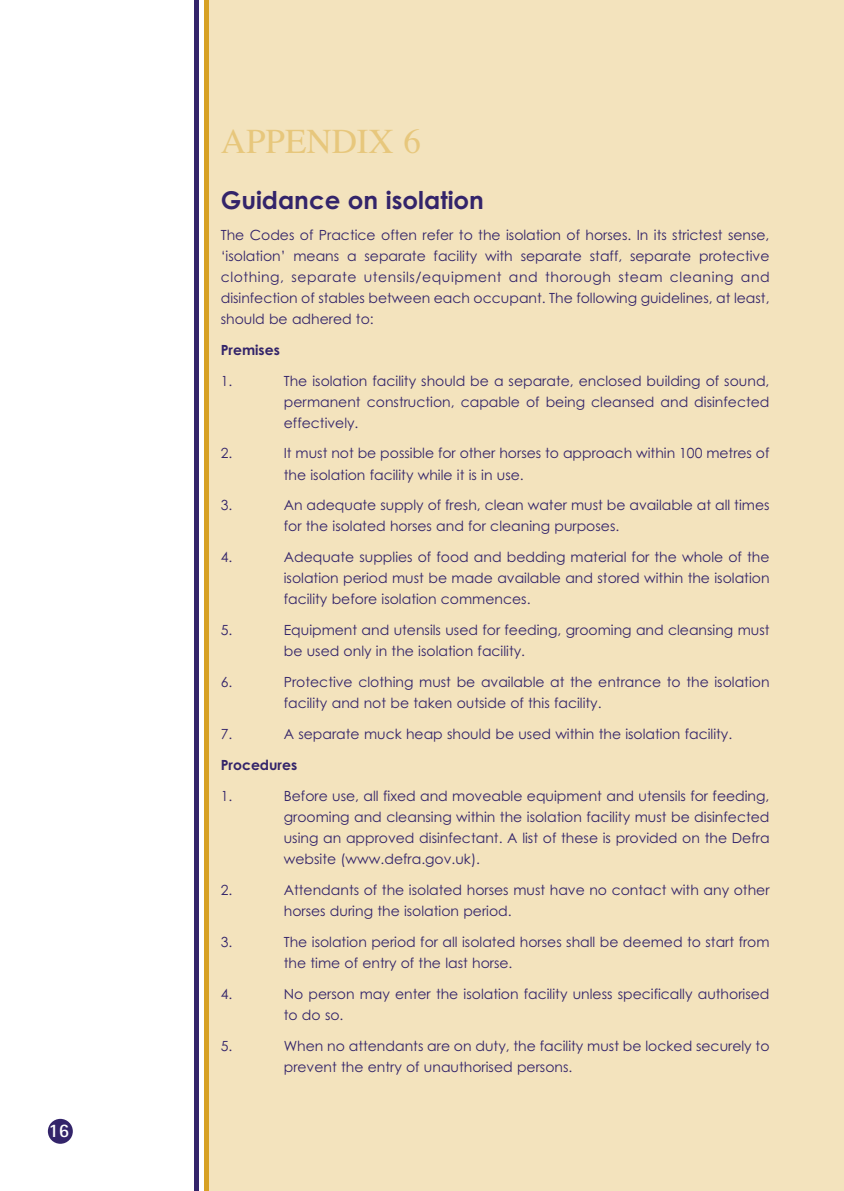
<style>
.page{position:relative;width:844px;height:1191px;background:#fff}
.page>*{position:absolute;margin:0;border:0;box-sizing:border-box;transform-origin:0 0}
.t1{font:35px "Times";color:#e7c77c}
.t2{font:700 24.5px "Century Gothic";color:#33246a}
.t3{font:700 19.25px "Rotis Sans Serif";color:#fff}
.t4{font:14px/21px "Century Gothic";color:#33246a}
.t5{font:700 14px "Century Gothic";color:#33246a}
</style>
<div class="page">
<div style="left:207px;top:0;width:636px;height:1191px;background:#f3e3bd"></div>
<div style="left:48px;top:1118px;width:25px;height:25px;background:#33246a;border-radius:50%"></div>
<div style="left:203px;top:0;width:5px;height:1191px;background:#d7a124"></div>
<div style="left:193px;top:0;width:5px;height:1191px;background:#33246a"></div>
<h3 class="t3" style="left:49px;top:1123px;width:22px">16</h3>
<h1 class="t1" style="left:221px;top:120px;width:202px">APPENDIX 6</h1>
<h2 class="t2" style="left:221px;top:186px;width:265px">Guidance on isolation</h2>
<p class="t4" style="left:221px;top:224px;width:550px;text-align:justify">The Codes of Practice often refer to the isolation of horses. In its strictest sense, ‘isolation’ means a separate facility with separate staff, separate protective clothing, separate utensils/equipment and thorough steam cleaning and disinfection of stables between each occupant. The following guidelines, at least, should be adhered to:</p>
<p class="t5" style="left:221px;top:341px;width:61px">Premises</p>
<p class="t4" style="left:221px;top:370px;width:13px">1.</p>
<p class="t4" style="left:284px;top:370px;width:487px;text-align:justify">The isolation facility should be a separate, enclosed building of sound, permanent construction, capable of being cleansed and disinfected effectively.</p>
<p class="t4" style="left:221px;top:443px;width:13px">2.</p>
<p class="t4" style="left:284px;top:443px;width:487px">It must not be possible for other horses to approach within 100 metres of the isolation facility while it is in use.</p>
<p class="t4" style="left:221px;top:495px;width:13px">3.</p>
<p class="t4" style="left:284px;top:495px;width:487px">An adequate supply of fresh, clean water must be available at all times for the isolated horses and for cleaning purposes.</p>
<p class="t4" style="left:221px;top:547px;width:13px">4.</p>
<p class="t4" style="left:284px;top:547px;width:487px;text-align:justify">Adequate supplies of food and bedding material for the whole of the isolation period must be made available and stored within the isolation facility before isolation commences.</p>
<p class="t4" style="left:221px;top:620px;width:13px">5.</p>
<p class="t4" style="left:284px;top:620px;width:487px">Equipment and utensils used for feeding, grooming and cleansing must be used only in the isolation facility.</p>
<p class="t4" style="left:221px;top:672px;width:13px">6.</p>
<p class="t4" style="left:284px;top:672px;width:487px">Protective clothing must be available at the entrance to the isolation facility and not be taken outside of this facility.</p>
<p class="t4" style="left:221px;top:724px;width:13px">7.</p>
<p class="t4" style="left:284px;top:724px;width:450px">A separate muck heap should be used within the isolation facility.</p>
<p class="t5" style="left:221px;top:757px;width:78px">Procedures</p>
<p class="t4" style="left:221px;top:785px;width:13px">1.</p>
<p class="t4" style="left:284px;top:785px;width:487px;text-align:justify">Before use, all fixed and moveable equipment and utensils for feeding, grooming and cleansing within the isolation facility must be disinfected using an approved disinfectant. A list of these is provided on the Defra website (www.defra.gov.uk).</p>
<p class="t4" style="left:221px;top:879px;width:13px">2.</p>
<p class="t4" style="left:284px;top:879px;width:487px">Attendants of the isolated horses must have no contact with any other horses during the isolation period.</p>
<p class="t4" style="left:221px;top:931px;width:13px">3.</p>
<p class="t4" style="left:284px;top:931px;width:487px">The isolation period for all isolated horses shall be deemed to start from the time of entry of the last horse.</p>
<p class="t4" style="left:221px;top:983px;width:13px">4.</p>
<p class="t4" style="left:284px;top:983px;width:487px">No person may enter the isolation facility unless specifically authorised to do so.</p>
<p class="t4" style="left:221px;top:1035px;width:13px">5.</p>
<p class="t4" style="left:284px;top:1035px;width:487px">When no attendants are on duty, the facility must be locked securely to prevent the entry of unauthorised persons.</p>
</div>
